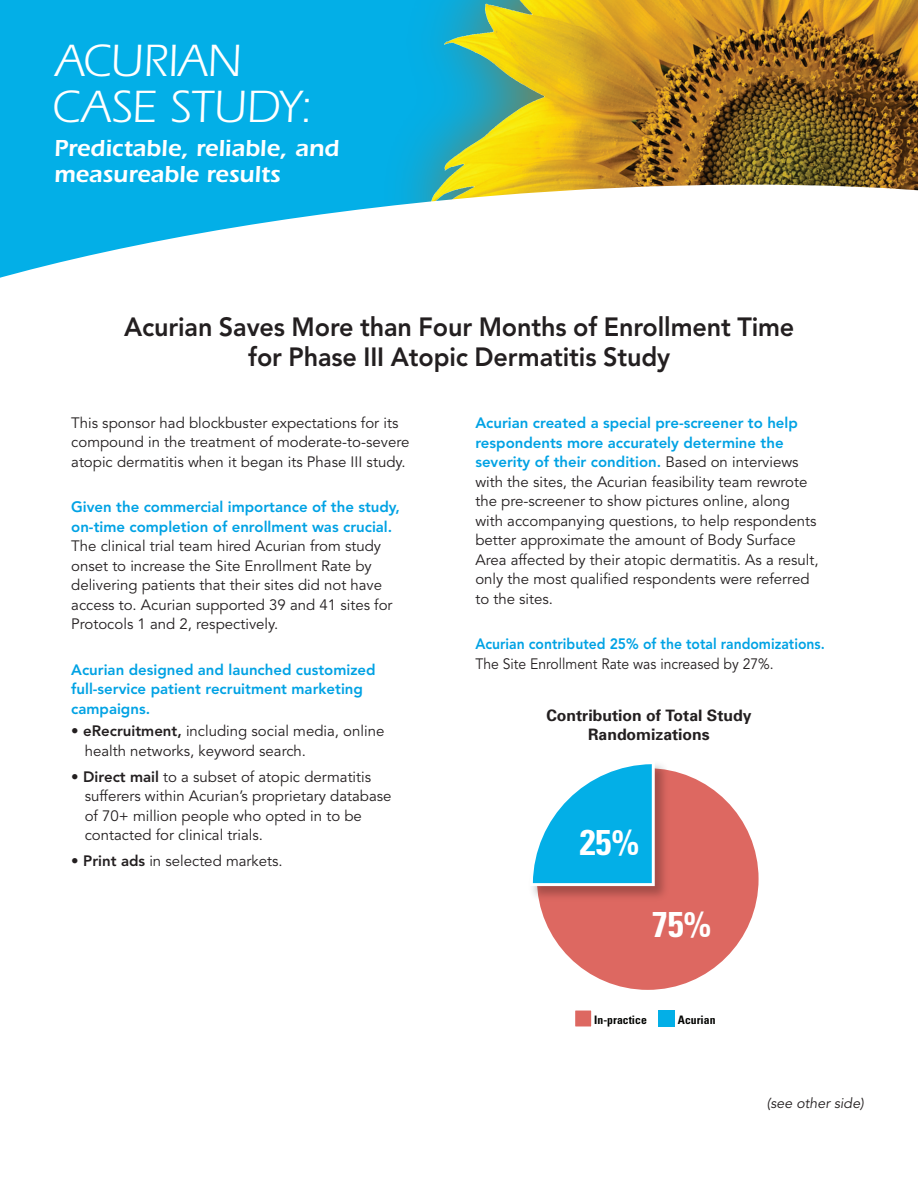
<style>
.page{position:relative;width:918px;height:1188px;background:#fff}
.page>*{position:absolute;margin:0;border:0;box-sizing:border-box;transform-origin:0 0}
.BGlue_Subhead{font:46.95px "Itc Eras";color:#fff}
.t1{font:700 condensed 35.85px "Univers";color:#fff}
.t2{font:800 26.25px "Avenir";letter-spacing:-.005em;color:#231f20;scale:.96 1}
.t3{font:600 24px/25.5px "Itc Eras";color:#fff}
.t4{font:700 15.75px/18.9px "Univers";color:#231f20;text-align:center}
.t5{font:15px/19.5px "Avenir";color:#231f20}
.t6{font:800 15px/19.5px "Avenir";color:#00a2e4;scale:.93 1}
.t7{font:800 15px/19.5px "Avenir";color:#00a2e4}
.t8{font:14.25px "Avenir";color:#231f20}
.t9{font:700 condensed 11.7px "Univers";color:#040503}
.s1{font-weight:800;color:#00a2e4}
.s2{font-weight:800}
.s3{font-weight:400;color:#231f20}
</style>
<div class="page">
<div style="left:0;top:0;width:918px;height:360px;background:#03afe7"></div>
<img style="left:416px;top:0;width:502px;height:157px">
<svg style="left:0;top:157px;width:918px;height:203px;fill:#fff"></svg>
<svg style="left:579px;top:809px;width:180px;height:181px;fill:#dd6861"></svg>
<img style="left:532px;top:764px;width:202px;height:202px">
<div style="left:658px;top:1010px;width:17px;height:17px;background:#03afe7"></div>
<div style="left:575px;top:1010px;width:17px;height:17px;background:#dd6861"></div>
<div style="left:574px;top:1010px;width:18px;height:17px;border:1px solid #fff"></div>
<svg style="left:532px;top:764px;width:123px;height:122px"></svg>
<p class="BGlue_Subhead" style="left:56px;top:34px;width:187px">ACURIAN</p>
<p class="BGlue_Subhead" style="left:52px;top:81px;width:263px">CASE STUDY:</p>
<p class="t3" style="left:54px;top:135px;width:287px">Predictable, reliable, and measureable results</p>
<p class="t2" style="left:124px;top:311px;width:700px">Acurian Saves More than Four Months of Enrollment Time</p>
<p class="t2" style="left:248px;top:341px;width:441px">for Phase III Atopic Dermatitis Study</p>
<p class="t5" style="left:71px;top:413px;width:340px">This sponsor had blockbuster expectations for its compound in the treatment of moderate-to-severe atopic dermatitis when it began its Phase III study.</p>
<p class="t5" style="left:71px;top:498px;width:330px"><span class="s1">Given the commercial importance of the study, on-time completion of enrollment was crucial.<br></span>The clinical trial team hired Acurian from study onset to increase the Site Enrollment Rate by delivering patients that their sites did not have access to. Acurian supported 39 and 41 sites for Protocols 1 and 2, respectively.</p>
<p class="t7" style="left:71px;top:660px;width:306px">Acurian designed and launched customized full-service patient recruitment marketing campaigns.</p>
<p class="t5" style="left:85px;top:722px;width:301px;text-indent:-14px"><span class="s2">• eRecruitment,</span> including social media, online health networks, keyword search.</p>
<p class="t5" style="left:85px;top:767px;width:308px;text-indent:-14px"><span class="s2">• Direct mail</span> to a subset of atopic dermatitis sufferers within Acurian’s proprietary database of 70+ million people who opted in to be contacted for clinical trials.</p>
<p class="t5" style="left:71px;top:852px;width:213px"><span class="s2">• Print ads</span> in selected markets.</p>
<p class="t5" style="left:475px;top:414px;width:345px"><span class="s1">Acurian created a special pre-screener to help respondents more accurately determine the severity of their condition.</span> Based on interviews with the sites, the Acurian feasibility team rewrote the pre-screener to show pictures online, along with accompanying questions, to help respondents better approximate the amount of Body Surface Area affected by their atopic dermatitis. As a result, only the most qualified respondents were referred to the sites.</p>
<p class="t6" style="left:475px;top:634px;width:377px">Acurian contributed 25% of the total randomizations.<br><span class="s3">The Site Enrollment Rate was increased by 27%.</span></p>
<p class="t4" style="left:546px;top:706px;width:207px">Contribution of Total Study<br>Randomizations</p>
<p class="t1" style="left:580px;top:820px;width:61px">25%</p>
<p class="t1" style="left:652px;top:902px;width:61px">75%</p>
<p class="t9" style="left:594px;top:1012px;width:54px">In-practice</p>
<p class="t9" style="left:678px;top:1012px;width:39px">Acurian</p>
<p class="t8" style="left:767px;top:1094px;width:101px">(see other side)</p>
</div>
